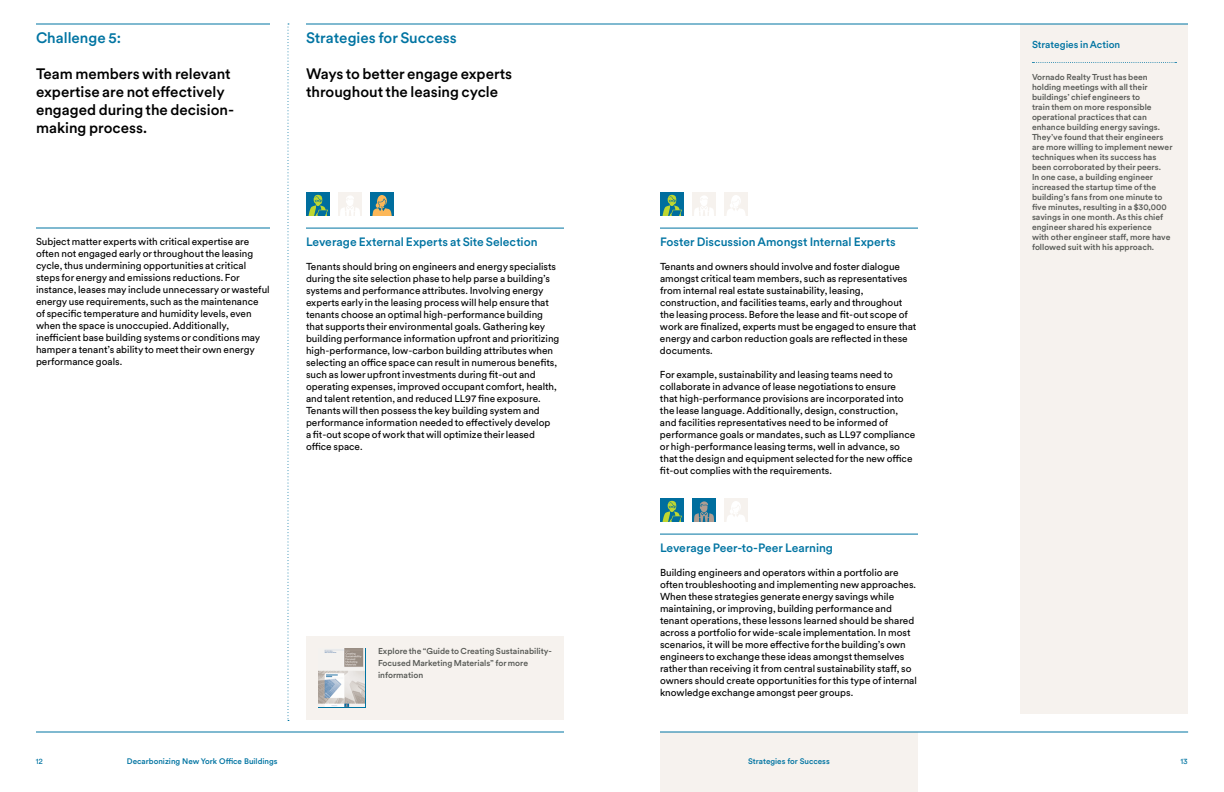
<style>
.page{position:relative;width:1224px;height:792px;background:#fff}
.page>*{position:absolute;margin:0;border:0;box-sizing:border-box;transform-origin:0 0}
.t1{font:500 15px/18px "Circular XX";color:#000}
.t2{font:500 15px "Circular XX";color:#0074a2}
.t3{font:500 12px "Circular XX";color:#0074a2}
.t4{font:10px/12px "Circular XX";color:#000}
.t5{font:500 10px "Circular XX";color:#0074a2}
.t6{font:500 8.5px/10px "Circular XX";color:#575955}
.t7{font:500 8px "Circular XX";color:#0074a2}
.t8{font:8px "Circular XX";color:#0074a2}
</style>
<div class="page">
<div style="left:1020px;top:24px;width:168px;height:690px;background:#f6f2ee"></div>
<svg style="left:1032px;top:62px;width:145px;height:1px"></svg>
<hr style="left:36px;top:24px;width:234px;height:1px;background:#0074a2">
<hr style="left:36px;top:228px;width:234px;height:1px;background:#0074a2">
<hr style="left:306px;top:228px;width:258px;height:1px;background:#0074a2">
<hr style="left:660px;top:228px;width:258px;height:1px;background:#0074a2">
<hr style="left:660px;top:534px;width:258px;height:1px;background:#0074a2">
<hr style="left:306px;top:24px;width:882px;height:1px;background:#0074a2">
<svg style="left:288px;top:24px;width:1px;height:697px"></svg>
<div style="left:306px;top:636px;width:258px;height:84px;background:#f6f2ee"></div>
<svg style="left:318px;top:648px;width:48px;height:60px"></svg>
<div style="left:338px;top:192px;width:24px;height:24px;background:#f6f2ee"></div>
<svg style="left:340px;top:196px;width:20px;height:20px"></svg>
<svg style="left:370px;top:192px;width:24px;height:24px"></svg>
<svg style="left:306px;top:192px;width:24px;height:24px"></svg>
<div style="left:692px;top:192px;width:24px;height:24px;background:#f6f2ee"></div>
<svg style="left:694px;top:196px;width:20px;height:20px"></svg>
<div style="left:724px;top:192px;width:24px;height:24px;background:#f6f2ee"></div>
<svg style="left:727px;top:195px;width:19px;height:21px"></svg>
<svg style="left:660px;top:192px;width:24px;height:24px"></svg>
<svg style="left:692px;top:498px;width:24px;height:24px"></svg>
<div style="left:724px;top:498px;width:24px;height:24px;background:#f6f2ee"></div>
<svg style="left:727px;top:501px;width:19px;height:21px"></svg>
<svg style="left:660px;top:498px;width:24px;height:24px"></svg>
<div style="left:660px;top:732px;width:258px;height:60px;background:#f6f2ee"></div>
<hr style="left:660px;top:732px;width:528px;height:1px;background:#0074a2">
<hr style="left:36px;top:732px;width:528px;height:1px;background:#0074a2">
<h1 class="t2" style="left:36px;top:28px;width:87px">Challenge 5:</h1>
<h1 class="t1" style="left:36px;top:64px;width:200px">Team members with relevant expertise are not effectively engaged during the decision&shy;making process.</h1>
<h1 class="t2" style="left:306px;top:28px;width:152px">Strategies for Success</h1>
<h1 class="t1" style="left:306px;top:64px;width:208px">Ways to better engage experts throughout the leasing cycle</h1>
<p class="t4" style="left:36px;top:235px;width:235px">Subject matter experts with critical expertise are often not engaged early or throughout the leasing cycle, thus undermining opportunities at critical steps for energy and emissions reductions. For instance, leases may include unnecessary or wasteful energy use requirements, such as the maintenance of specific temperature and humidity levels, even when the space is unoccupied. Additionally, inefficient base building systems or conditions may hamper a tenant’s ability to meet their own energy performance goals.</p>
<p class="t3" style="left:306px;top:233px;width:233px">Leverage External Experts at Site Selection</p>
<p class="t4" style="left:306px;top:260px;width:255px">Tenants should bring on engineers and energy specialists during the site selection phase to help parse a building’s systems and performance attributes. Involving energy experts early in the leasing process will help ensure that tenants choose an optimal high-performance building that supports their environmental goals. Gathering key building performance information upfront and prioritizing high-performance, low-carbon building attributes when selecting an office space can result in numerous benefits, such as lower upfront investments during fit-out and operating expenses, improved occupant comfort, health, and talent retention, and reduced LL97 fine exposure.<br>Tenants will then possess the key building system and performance information needed to effectively develop<br>a fit-out scope of work that will optimize their leased office space.</p>
<p class="t6" style="left:378px;top:645px;width:175px;line-height:12px">Explore the “Guide to Creating Sustainability-<br>Focused Marketing Materials” for more information</p>
<p class="t3" style="left:660px;top:233px;width:237px">Foster Discussion Amongst Internal Experts</p>
<p class="t4" style="left:660px;top:260px;width:258px">Tenants and owners should involve and foster dialogue amongst critical team members, such as representatives from internal real estate sustainability, leasing, construction, and facilities teams, early and throughout the leasing process.Before the lease and fit-out scope of work are finalized, experts must be engaged to ensure that energy and carbon reduction goals are reflected in these documents.</p>
<p class="t4" style="left:660px;top:368px;width:257px">For example, sustainability and leasing teams need to collaborate in advance of lease negotiations to ensure that high-performance provisions are incorporated into the lease language. Additionally, design, construction, and facilities representatives need to be informed of performance goals or mandates, such as LL97 compliance or high-performance leasing terms, well in advance, so that the design and equipment selected for the new office fit-out complies with the requirements.</p>
<p class="t3" style="left:660px;top:539px;width:175px">Leverage Peer-to-Peer Learning</p>
<p class="t4" style="left:660px;top:566px;width:258px">Building engineers and operators within a portfolio are often troubleshooting and implementing new approaches.<br>When these strategies generate energy savings while maintaining, or improving, building performance and tenant operations, these lessons learned should be shared across a portfolio for wide-scale implementation. In most scenarios, it will be more effective for the building’s own engineers to exchange these ideas amongst themselves rather than receiving it from central sustainability staff, so owners should create opportunities for this type of internal knowledge exchange amongst peer groups.</p>
<p class="t5" style="left:1032px;top:38px;width:90px">Strategies in Action</p>
<p class="t6" style="left:1032px;top:72px;width:142px">Vornado Realty Trust has been holding meetings with all their buildings’ chief engineers to<br>train them on more responsible operational practices that can enhance building energy savings.<br>They’ve found that their engineers are more willing to implement newer techniques when its success has been corroborated by their peers.<br>In one case, a building engineer increased the startup time of the building’s fans from one minute to five minutes, resulting in a $30,000 savings in one month. As this chief engineer shared his experience<br>with other engineer staff, more have followed suit with his approach.</p>
<p class="t8" style="left:36px;top:755px;width:9px">12</p>
<p class="t7" style="left:127px;top:755px;width:152px">Decarbonizing New York Office Buildings</p>
<p class="t7" style="left:748px;top:755px;width:83px">Strategies for Success</p>
<p class="t8" style="left:1180px;top:755px;width:9px">13</p>
</div>
